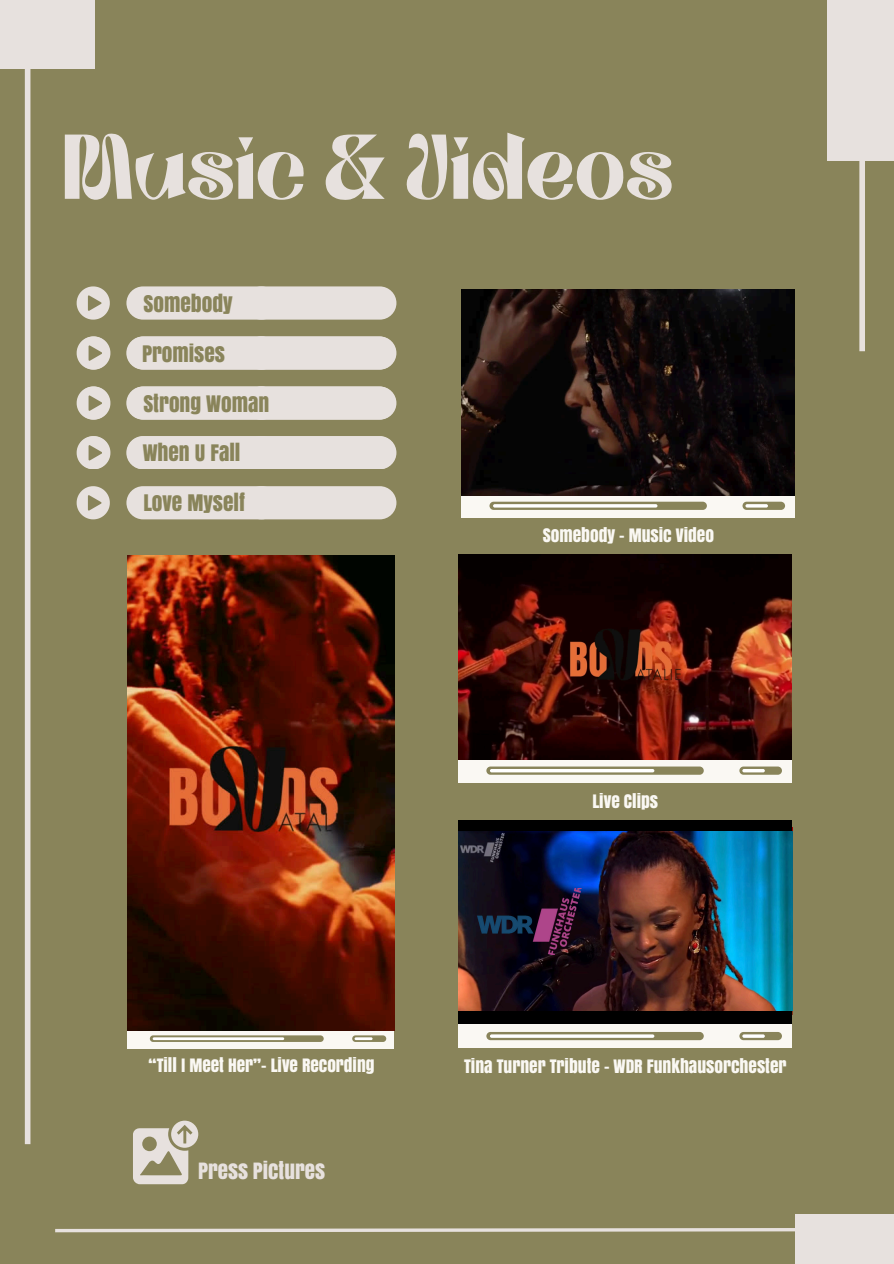
<style>
.page{position:relative;width:894px;height:1264px;background:#fff}
.page>*{position:absolute;margin:0;border:0;box-sizing:border-box;transform-origin:0 0}
.t1{font:91.8px "Tango Demo";color:#e7e1de}
.t2{font:21.3px "Anton";color:#89845a}
.t3{font:21px "Anton";color:#e7e1de}
.t4{font:17.25px "Anton";color:#faf8f3}
</style>
<div class="page">
<div style="left:0;top:0;width:893px;height:1263px;background:#89845a"></div>
<div style="left:25px;top:19px;width:5px;height:1125px;background:#e7e1de"></div>
<div style="left:0;top:0;width:94px;height:68px;background:#e7e1de"></div>
<div style="left:826px;top:0;width:67px;height:161px;background:#e7e1de"></div>
<div style="left:859px;top:62px;width:5px;height:289px;background:#e7e1de"></div>
<svg style="left:55px;top:1228px;width:739px;height:5px"></svg>
<div style="left:794px;top:1214px;width:99px;height:49px;background:#e7e1de"></div>
<div style="left:127px;top:386px;width:151px;height:33px;background:#e7e1de;border-radius:17px"></div>
<svg style="left:77px;top:386px;width:33px;height:33px"></svg>
<div style="left:245px;top:386px;width:151px;height:33px;background:#e7e1de;border-radius:17px"></div>
<div style="left:127px;top:436px;width:151px;height:33px;background:#e7e1de;border-radius:17px"></div>
<svg style="left:77px;top:436px;width:33px;height:33px"></svg>
<div style="left:245px;top:436px;width:151px;height:33px;background:#e7e1de;border-radius:17px"></div>
<div style="left:127px;top:336px;width:151px;height:33px;background:#e7e1de;border-radius:17px"></div>
<svg style="left:77px;top:336px;width:33px;height:33px"></svg>
<div style="left:245px;top:336px;width:151px;height:33px;background:#e7e1de;border-radius:17px"></div>
<div style="left:126px;top:486px;width:152px;height:33px;background:#e7e1de;border-radius:17px"></div>
<svg style="left:77px;top:486px;width:33px;height:33px"></svg>
<div style="left:244px;top:486px;width:152px;height:33px;background:#e7e1de;border-radius:17px"></div>
<div style="left:126px;top:286px;width:152px;height:33px;background:#e7e1de;border-radius:17px"></div>
<svg style="left:77px;top:286px;width:33px;height:33px"></svg>
<div style="left:244px;top:286px;width:152px;height:33px;background:#e7e1de;border-radius:17px"></div>
<div style="left:461px;top:494px;width:333px;height:23px;background:#faf8f3"></div>
<svg style="left:489px;top:501px;width:295px;height:9px"></svg>
<img style="left:461px;top:290px;width:333px;height:206px">
<img style="left:458px;top:554px;width:333px;height:205px">
<div style="left:458px;top:759px;width:333px;height:23px;background:#faf8f3"></div>
<svg style="left:486px;top:766px;width:295px;height:8px"></svg>
<svg style="left:602px;top:642px;width:45px;height:44px;background:#351910"></svg>
<svg style="left:128px;top:1030px;width:266px;height:18px;background:#e2ded7"></svg>
<svg style="left:150px;top:1035px;width:236px;height:6px"></svg>
<img style="left:128px;top:555px;width:266px;height:475px">
<div style="left:458px;top:1024px;width:333px;height:23px;background:#faf8f3"></div>
<svg style="left:486px;top:1032px;width:295px;height:8px"></svg>
<div style="left:458px;top:820px;width:333px;height:202px;background:#000"></div>
<img style="left:458px;top:831px;width:333px;height:179px">
<img style="left:477px;top:888px;width:104px;height:66px">
<svg style="left:133px;top:1120px;width:65px;height:64px"></svg>
<p class="t1" style="left:62px;top:130px;width:612px">Music &amp; Videos</p>
<p class="t2" style="left:143px;top:287px;width:90px">SOMEBODY</p>
<p class="t2" style="left:142px;top:337px;width:84px">PROMISES</p>
<h1 class="t2" style="left:143px;top:387px;width:127px">STRONG WOMAN</h1>
<p class="t2" style="left:143px;top:437px;width:99px">WHEN U FALL</p>
<h2 class="t2" style="left:143px;top:487px;width:103px">LOVE MYSELF</h2>
<p class="t4" style="left:542px;top:522px;width:172px">SOMEBODY - MUSIC VIDEO</p>
<p class="t4" style="left:592px;top:788px;width:67px">LIVE CLIPS</p>
<p class="t4" style="left:149px;top:1052px;width:227px">“TILL I MEET HER”- LIVE RECORDING</p>
<p class="t4" style="left:464px;top:1053px;width:324px">TINA TURNER TRIBUTE - WDR FUNKHAUSORCHESTER</p>
<p class="t3" style="left:198px;top:1154px;width:128px">PRESS PICTURES</p>
</div>
